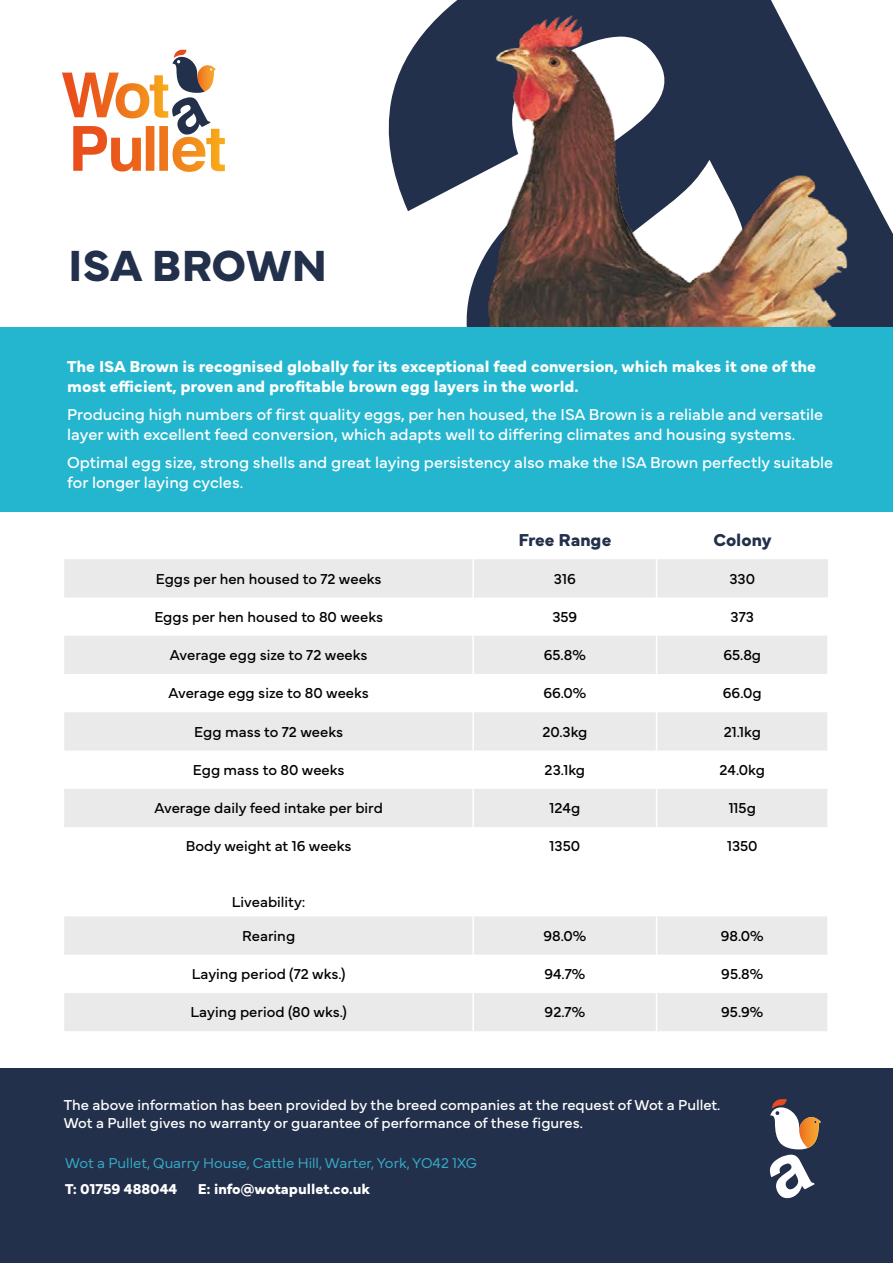
<style>
.page{position:relative;width:893px;height:1263px;background:#fff}
.page>*{position:absolute;margin:0;border:0;box-sizing:border-box;transform-origin:0 0}
.t1{font:700 45.45px "Mundial";letter-spacing:-.005em;color:#23304b}
.t2{font:700 18px "Mundial";color:#23304b}
.t3{font:16.5px/19.8px "Mundial";color:#fff}
.t4{font:700 16.5px/19.8px "Mundial";color:#fff}
.t5{font:15px "Mundial";color:#000}
.t6{font:15px/18px "Mundial";color:#fff}
.t7{font:300 14.85px "Mundial";color:#36aac7}
.t8{font:700 14.85px "Mundial";color:#fff}
</style>
<div class="page">
<svg style="left:388px;top:23px;width:44px;height:189px;fill:#23304b"></svg>
<img style="left:432px;top:0;width:461px;height:327px">
<div style="left:0;top:327px;width:893px;height:185px;background:#25b6cf"></div>
<div style="left:0;top:1068px;width:893px;height:195px;background:#23304b"></div>
<svg style="left:62px;top:50px;width:163px;height:122px"></svg>
<svg style="left:769px;top:1155px;width:46px;height:44px"></svg>
<svg style="left:770px;top:1099px;width:51px;height:50px"></svg>
<div style="left:64px;top:559px;width:764px;height:38px;background:#eaeaea"></div>
<svg style="left:64px;top:636px;width:763px;height:395px"></svg>
<hr style="left:472px;top:559px;width:2px;height:38px;background:#fff">
<hr style="left:656px;top:559px;width:1px;height:38px;background:#fff">
<hr style="left:472px;top:674px;width:2px;height:38px;background:#fff">
<hr style="left:656px;top:674px;width:1px;height:38px;background:#fff">
<hr style="left:472px;top:750px;width:2px;height:39px;background:#fff">
<hr style="left:656px;top:750px;width:1px;height:39px;background:#fff">
<hr style="left:472px;top:827px;width:2px;height:38px;background:#fff">
<hr style="left:656px;top:827px;width:1px;height:38px;background:#fff">
<hr style="left:472px;top:636px;width:2px;height:38px;background:#fff">
<hr style="left:656px;top:636px;width:1px;height:38px;background:#fff">
<hr style="left:472px;top:712px;width:2px;height:38px;background:#fff">
<hr style="left:656px;top:712px;width:1px;height:38px;background:#fff">
<hr style="left:472px;top:789px;width:2px;height:38px;background:#fff">
<hr style="left:656px;top:789px;width:1px;height:38px;background:#fff">
<hr style="left:472px;top:865px;width:2px;height:51px;background:#fff">
<hr style="left:656px;top:865px;width:1px;height:51px;background:#fff">
<hr style="left:472px;top:955px;width:2px;height:38px;background:#fff">
<hr style="left:656px;top:955px;width:1px;height:38px;background:#fff">
<hr style="left:472px;top:916px;width:2px;height:39px;background:#fff">
<hr style="left:656px;top:916px;width:1px;height:39px;background:#fff">
<hr style="left:472px;top:993px;width:2px;height:38px;background:#fff">
<hr style="left:656px;top:993px;width:1px;height:38px;background:#fff">
<h1 class="t1" style="left:68px;top:230px;width:261px">ISA BROWN</h1>
<p class="t4" style="left:67px;top:355px;width:750px">The ISA Brown is recognised globally for its exceptional feed conversion, which makes it one of the most efficient, proven and profitable brown egg layers in the world.</p>
<p class="t3" style="left:67px;top:403px;width:758px">Producing high numbers of first quality eggs, per hen housed, the ISA Brown is a reliable and versatile layer with excellent feed conversion, which adapts well to differing climates and housing systems.</p>
<p class="t3" style="left:67px;top:451px;width:768px">Optimal egg size, strong shells and great laying persistency also make the ISA Brown perfectly suitable for longer laying cycles.</p>
<p class="t2" style="left:518px;top:526px;width:94px">Free Range</p>
<p class="t2" style="left:713px;top:526px;width:60px">Colony</p>
<p class="t5" style="left:156px;top:567px;width:227px">Eggs per hen housed to 72 weeks</p>
<p class="t5" style="left:554px;top:567px;width:23px">316</p>
<p class="t5" style="left:729px;top:567px;width:27px">330</p>
<p class="t5" style="left:154px;top:605px;width:230px">Eggs per hen housed to 80 weeks</p>
<p class="t5" style="left:552px;top:605px;width:26px">359</p>
<p class="t5" style="left:731px;top:605px;width:25px">373</p>
<p class="t5" style="left:170px;top:643px;width:199px">Average egg size to 72 weeks</p>
<p class="t5" style="left:544px;top:643px;width:44px">65.8%</p>
<p class="t5" style="left:723px;top:643px;width:39px">65.8g</p>
<p class="t5" style="left:168px;top:681px;width:202px">Average egg size to 80 weeks</p>
<p class="t5" style="left:543px;top:681px;width:45px">66.0%</p>
<p class="t5" style="left:723px;top:681px;width:40px">66.0g</p>
<p class="t5" style="left:194px;top:720px;width:150px">Egg mass to 72 weeks</p>
<p class="t5" style="left:542px;top:720px;width:47px">20.3kg</p>
<p class="t5" style="left:724px;top:720px;width:39px">21.1kg</p>
<p class="t5" style="left:193px;top:758px;width:153px">Egg mass to 80 weeks</p>
<p class="t5" style="left:545px;top:758px;width:42px">23.1kg</p>
<p class="t5" style="left:720px;top:758px;width:47px">24.0kg</p>
<p class="t5" style="left:154px;top:796px;width:230px">Average daily feed intake per bird</p>
<p class="t5" style="left:549px;top:796px;width:32px">124g</p>
<p class="t5" style="left:729px;top:796px;width:29px">115g</p>
<p class="t5" style="left:186px;top:834px;width:167px">Body weight at 16 weeks</p>
<p class="t5" style="left:550px;top:834px;width:32px">1350</p>
<p class="t5" style="left:727px;top:834px;width:32px">1350</p>
<p class="t5" style="left:232px;top:890px;width:75px">Liveability:</p>
<p class="t5" style="left:242px;top:924px;width:55px">Rearing</p>
<p class="t5" style="left:543px;top:924px;width:44px">98.0%</p>
<p class="t5" style="left:721px;top:924px;width:44px">98.0%</p>
<p class="t5" style="left:192px;top:962px;width:155px">Laying period (72 wks.)</p>
<p class="t5" style="left:544px;top:962px;width:42px">94.7%</p>
<p class="t5" style="left:721px;top:962px;width:44px">95.8%</p>
<p class="t5" style="left:191px;top:1000px;width:158px">Laying period (80 wks.)</p>
<p class="t5" style="left:545px;top:1000px;width:42px">92.7%</p>
<p class="t5" style="left:721px;top:1000px;width:44px">95.9%</p>
<p class="t6" style="left:64px;top:1094px;width:658px">The above information has been provided by the breed companies at the request of Wot a Pullet.<br>Wot a Pullet gives no warranty or guarantee of performance of these figures.</p>
<p class="t7" style="left:65px;top:1151px;width:413px">Wot a Pullet, Quarry House, Cattle Hill, Warter, York, YO42 1XG</p>
<p class="t8" style="left:65px;top:1177px;width:114px">T: 01759 488044</p>
<p class="t8" style="left:198px;top:1177px;width:174px">E: info@wotapullet.co.uk</p>
</div>
